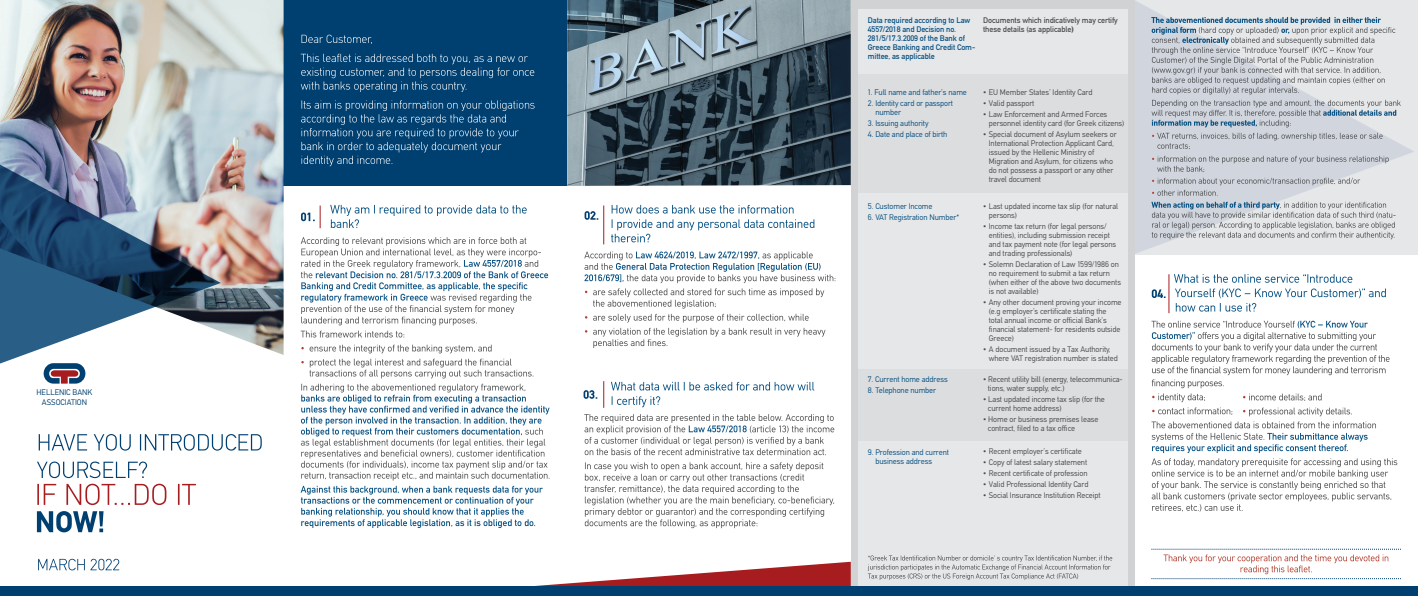
<style>
.page{position:relative;width:1418px;height:596px;background:#fff}
.page>*{position:absolute;margin:0;border:0;box-sizing:border-box;transform-origin:0 0}
.t1{font:8px/9px "CF Din";letter-spacing:-.01em;color:#4b4c4d}
.t2{font:8px/9.6px "CF Din";letter-spacing:-.01em;color:#085182}
.t3{font:8px/9px "CF Din";letter-spacing:-.01em;color:#085182}
.t4{font:8px/9px "CF Din";letter-spacing:-.01em;color:#4b4c4d}
.t5{font:8px "CF Din";color:#004071}
.s1{font-weight:700}
</style>
<div class="page">
<svg style="left:1134px;top:0;width:280px;height:254px;background:#dcdfe4"></svg>
<div style="left:283px;top:0;width:284px;height:186px;background:#004071"></div>
<img style="left:567px;top:0;width:283px;height:186px">
<svg style="left:535px;top:561px;width:315px;height:25px"></svg>
<svg style="left:1175px;top:288px;width:210px;height:23px"></svg>
<svg style="left:1174px;top:274px;width:178px;height:8px"></svg>
<div style="left:850px;top:0;width:284px;height:595px;background:#d1d2d4"></div>
<div style="left:858px;top:9px;width:269px;height:577px;background:#e6e7e9"></div>
<div style="left:0;top:586px;width:1417px;height:9px;background:#004071"></div>
<div style="left:858px;top:74px;width:269px;height:119px;background:#dcdddf"></div>
<div style="left:858px;top:369px;width:269px;height:71px;background:#dcdddf"></div>
<svg style="left:301px;top:100px;width:233px;height:66px"></svg>
<svg style="left:301px;top:54px;width:233px;height:38px"></svg>
<svg style="left:301px;top:35px;width:71px;height:9px"></svg>
<svg style="left:300px;top:344px;width:249px;height:183px"></svg>
<svg style="left:301px;top:237px;width:247px;height:100px"></svg>
<svg style="left:330px;top:205px;width:196px;height:23px"></svg>
<svg style="left:584px;top:462px;width:250px;height:66px"></svg>
<svg style="left:584px;top:414px;width:250px;height:41px"></svg>
<svg style="left:611px;top:396px;width:49px;height:11px"></svg>
<svg style="left:611px;top:381px;width:203px;height:9px"></svg>
<svg style="left:584px;top:251px;width:251px;height:97px"></svg>
<svg style="left:611px;top:219px;width:203px;height:23px"></svg>
<svg style="left:611px;top:205px;width:182px;height:8px"></svg>
<svg style="left:867px;top:555px;width:245px;height:24px"></svg>
<svg style="left:1151px;top:320px;width:246px;height:191px"></svg>
<svg style="left:1151px;top:548px;width:248px;height:31px"></svg>
<svg style="left:39px;top:434px;width:223px;height:16px"></svg>
<svg style="left:37px;top:511px;width:67px;height:21px"></svg>
<svg style="left:37px;top:461px;width:159px;height:43px"></svg>
<svg style="left:1151px;top:202px;width:244px;height:37px;background:#c2c7cc"></svg>
<svg style="left:1151px;top:178px;width:209px;height:18px;background:#c7cad0"></svg>
<svg style="left:1151px;top:156px;width:237px;height:16px;background:#c3c7ce"></svg>
<svg style="left:1151px;top:133px;width:231px;height:16px;background:#c3c8cf"></svg>
<svg style="left:1151px;top:100px;width:249px;height:27px;background:#b9c2cb"></svg>
<svg style="left:1151px;top:17px;width:244px;height:77px;background:#c4c9cf"></svg>
<svg style="left:44px;top:366px;width:41px;height:17px"></svg>
<svg style="left:584px;top:211px;width:14px;height:9px"></svg>
<svg style="left:1151px;top:289px;width:14px;height:9px"></svg>
<svg style="left:583px;top:390px;width:14px;height:8px"></svg>
<svg style="left:301px;top:205px;width:20px;height:23px"></svg>
<hr style="left:603px;top:205px;width:1px;height:39px;background:#a61c1f">
<hr style="left:1168px;top:274px;width:1px;height:39px;background:#a61c1f">
<svg style="left:603px;top:381px;width:1px;height:26px"></svg>
<img style="left:0;top:0;width:283px;height:355px">
<img style="left:0;top:160px;width:221px;height:206px">
<svg style="left:38px;top:558px;width:81px;height:12px"></svg>
<p class="t5" style="left:37px;top:388px;width:57px">HELLENIC BANK</p>
<p class="t5" style="left:42px;top:397px;width:47px">ASSOCIATION</p>
<p class="t3" style="left:867px;top:16px;width:109px">Data required according to Law<br>4557/2018 and Decision no.<br>281/5/17.3.2009 of the Bank of<br>Greece Banking and Credit Com&shy;mittee, as applicable</p>
<p class="t2" style="left:867px;top:87px;width:101px">1. Full name and father’s name</p>
<p class="t2" style="left:875px;top:98px;width:79px;text-indent:-8px">2. Identity card or passport number</p>
<p class="t2" style="left:867px;top:119px;width:62px">3. Issuing authority</p>
<p class="t2" style="left:867px;top:130px;width:81px">4. Date and place of birth</p>
<p class="t2" style="left:867px;top:201px;width:66px">5. Customer Income</p>
<p class="t2" style="left:867px;top:212px;width:93px">6. VAT Registration Number*</p>
<p class="t2" style="left:867px;top:374px;width:81px">7. Current home address</p>
<p class="t2" style="left:867px;top:385px;width:70px">8. Telephone number</p>
<p class="t2" style="left:875px;top:447px;width:75px;line-height:9px;text-indent:-8px">9. Profession and current business address</p>
<p class="t4" style="left:983px;top:16px;width:136px">Documents which indicatively may certify these details (as applicable<span class="s1">)</span></p>
<p class="t1" style="left:983px;top:87px;width:111px">• EU Member States’ Identity Card</p>
<p class="t1" style="left:983px;top:98px;width:53px">• Valid passport</p>
<p class="t1" style="left:988px;top:109px;width:137px;text-indent:-6px">• Law Enforcement and Armed Forces personnel identity card (for Greek citizens)</p>
<p class="t1" style="left:988px;top:129px;width:129px;text-indent:-6px">• Special document of Asylum seekers or International Protection Applicant Card, issued by the Hellenic Ministry of Migration and Asylum, for citizens who do not possess a passport or any other travel document</p>
<p class="t1" style="left:988px;top:201px;width:131px;text-indent:-6px">• Last updated income tax slip (for natural persons)</p>
<p class="t1" style="left:988px;top:221px;width:129px;text-indent:-6px">• Income tax return (for legal persons/ entities), including submission receipt and tax payment note (for legal persons and trading professionals)</p>
<p class="t1" style="left:988px;top:259px;width:134px;text-indent:-6px">• Solemn Declaration of Law 1599/1986 on no requirement to submit a tax return (when either of the above two documents is not available)</p>
<p class="t1" style="left:988px;top:297px;width:134px;text-indent:-6px">• Any other document proving your income (e.g employer’s certificate stating the total annual income or official Bank’s financial statement- for residents outside Greece)</p>
<p class="t1" style="left:988px;top:344px;width:130px;text-indent:-6px">• A document issued by a Tax Authority, where VAT registration number is stated</p>
<p class="t1" style="left:987px;top:374px;width:136px;text-indent:-5px">• Recent utility bill (energy, telecommunica&shy;tions, water supply, etc.)</p>
<p class="t1" style="left:987px;top:394px;width:119px;text-indent:-5px">• Last updated income tax slip (for the current home address)</p>
<p class="t1" style="left:987px;top:414px;width:112px;text-indent:-5px">• Home or business premises lease contract, filed to a tax office</p>
<p class="t1" style="left:983px;top:446px;width:100px">• Recent employer’s certificate</p>
<p class="t1" style="left:983px;top:457px;width:105px">• Copy of latest salary statement</p>
<p class="t1" style="left:983px;top:468px;width:106px">• Recent certificate of profession</p>
<p class="t1" style="left:983px;top:479px;width:107px">• Valid Professional Identity Card</p>
<p class="t1" style="left:983px;top:490px;width:119px">• Social Insurance Institution Receipt</p>
</div>
